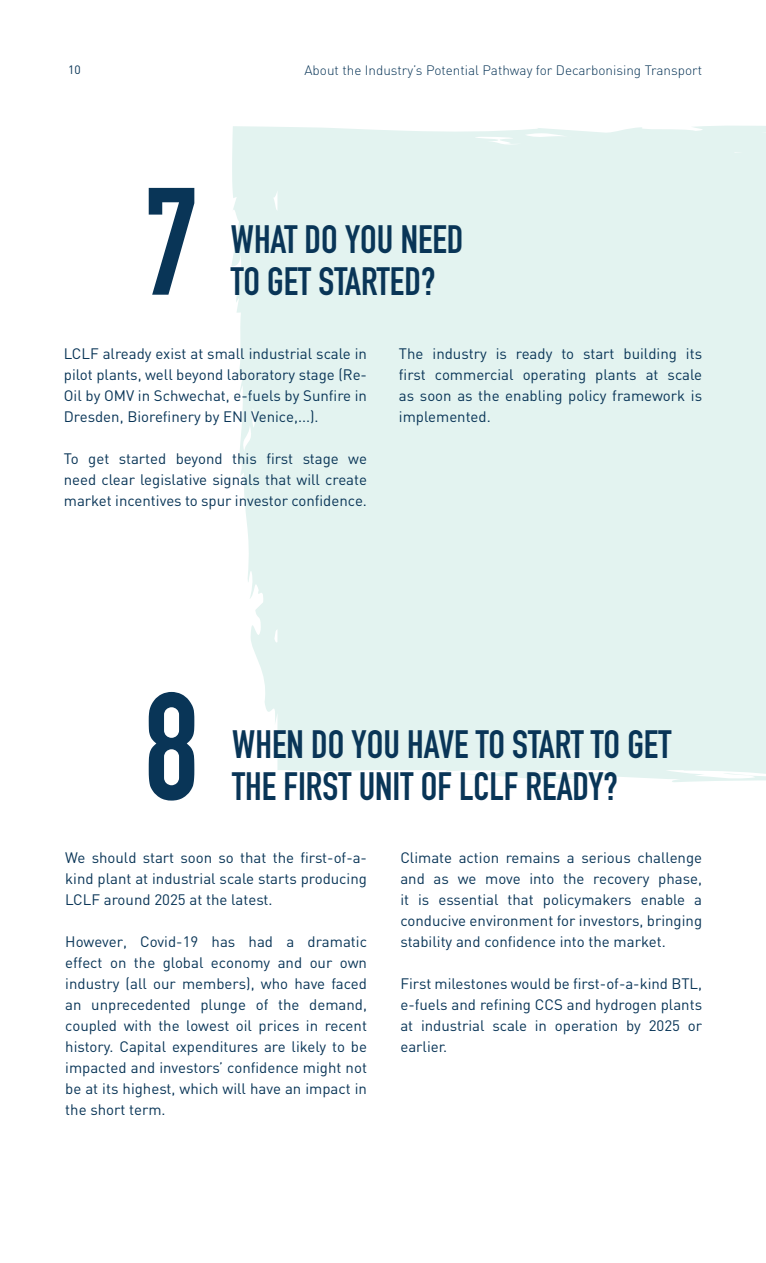
<style>
.page{position:relative;width:766px;height:1263px;background:#fff}
.page>*{position:absolute;margin:0;border:0;box-sizing:border-box;transform-origin:0 0}
.t1{font:700 150px "DIN Condensed";color:#093557}
.t2{font:700 39px/42px "DIN Condensed";color:#093557}
.t3{font:15px/21px "DIN";color:#093557;text-align:justify}
.t4{font:300 13.5px "DIN";color:#093557}
.t5{font:12px "DIN";color:#093557}
</style>
<div class="page">
<div style="left:231px;top:125px;width:534px;height:657px;background:#e3f3f0"></div>
<p class="t5" style="left:68px;top:62px;width:14px">10</p>
<p class="t4" style="left:304px;top:61px;width:399px">About the Industry’s Potential Pathway for Decarbonising Transport</p>
<p class="t1" style="left:144px;top:141px;width:57px">7</p>
<p class="t2" style="left:231px;top:218px;width:234px">WHAT DO YOU NEED</p>
<p class="t2" style="left:231px;top:260px;width:206px">TO GET STARTED?</p>
<p class="t3" style="left:64px;top:342px;width:304px">LCLF already exist at small industrial scale in pilot plants, well beyond laboratory stage (Re-Oil by OMV in Schwechat, e-fuels by Sunfire in Dresden, Biorefinery by ENI Venice,...).</p>
<p class="t3" style="left:64px;top:447px;width:304px">To get started beyond this first stage we need clear legislative signals that will create market incentives to spur investor confidence.</p>
<p class="t3" style="left:399px;top:342px;width:304px">The industry is ready to start building its first commercial operating plants at scale as soon as the enabling policy framework is implemented.</p>
<p class="t1" style="left:144px;top:646px;width:57px">8</p>
<p class="t2" style="left:232px;top:723px;width:440px">WHEN DO YOU HAVE TO START TO GET<br>THE FIRST UNIT OF LCLF READY?</p>
<p class="t3" style="left:65px;top:846px;width:303px">We should start soon so that the first-of-a&shy;kind plant at industrial scale starts producing LCLF around 2025 at the latest.</p>
<p class="t3" style="left:65px;top:930px;width:303px">However, Covid-19 has had a dramatic effect on the global economy and our own industry (all our members), who have faced an unprecedented plunge of the demand, coupled with the lowest oil prices in recent history. Capital expenditures are likely to be impacted and investors’ confidence might not be at its highest, which will have an impact in the short term.</p>
<p class="t3" style="left:400px;top:846px;width:303px">Climate action remains a serious challenge and as we move into the recovery phase, it is essential that policymakers enable a conducive environment for investors, bringing stability and confidence into the market.</p>
<p class="t3" style="left:400px;top:972px;width:303px">First milestones would be first-of-a-kind BTL, e-fuels and refining CCS and hydrogen plants at industrial scale in operation by 2025 or earlier.</p>
</div>
